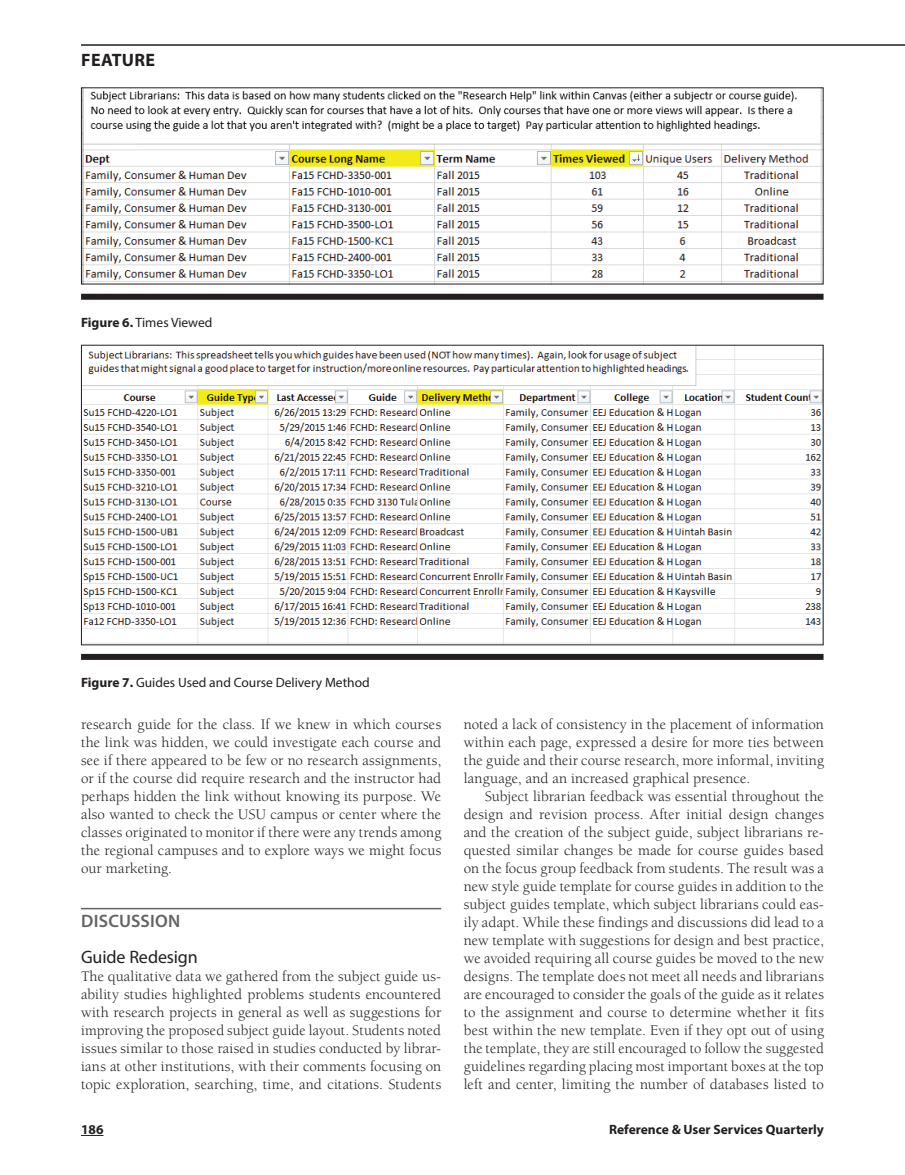
<style>
.page{position:relative;width:905px;height:1175px;background:#fff}
.page>*{position:absolute;margin:0;border:0;box-sizing:border-box;transform-origin:0 0}
.t1{font:18px "Myriad Pro";letter-spacing:-.005em;color:#231f20}
.t2{font:600 18px "Myriad Pro";letter-spacing:.015em;color:#636366}
.t3{font:700 18px "Myriad Pro";letter-spacing:.02em;color:#231f20}
.t4{font:15px/18px "Berkeley";letter-spacing:.01em;color:#231f20;text-align:justify}
.t5{font:13.5px "Myriad Pro";color:#231f20}
.t6{font:700 13.5px "Myriad Pro";color:#231f20}
.s1{font-weight:700}
</style>
<div class="page">
<svg style="left:81px;top:1135px;width:22px;height:1px"></svg>
<hr style="left:81px;top:44px;width:823px;height:2px;background:#231f20">
<hr style="left:81px;top:908px;width:360px;height:1px;background:#636366">
<img style="left:83px;top:347px;width:738px;height:296px">
<img style="left:83px;top:89px;width:738px;height:193px">
<div style="left:81px;top:294px;width:742px;height:6px;background:#231f20"></div>
<div style="left:81px;top:654px;width:742px;height:6px;background:#231f20"></div>
<p class="t3" style="left:81px;top:48px;width:75px">FEATURE</p>
<p class="t5" style="left:81px;top:314px;width:133px"><span class="s1">Figure 6.</span> Times Viewed</p>
<p class="t5" style="left:81px;top:674px;width:290px"><span class="s1">Figure 7.</span> Guides Used and Course Delivery Method</p>
<p class="t4" style="left:81px;top:716px;width:362px">research guide for the class. If we knew in which courses the link was hidden, we could investigate each course and see if there appeared to be few or no research assignments, or if the course did require research and the instructor had perhaps hidden the link without knowing its purpose. We also wanted to check the USU campus or center where the classes originated to monitor if there were any trends among the regional campuses and to explore ways we might focus our marketing.</p>
<p class="t2" style="left:81px;top:910px;width:101px">DISCUSSION</p>
<p class="t1" style="left:81px;top:946px;width:118px">Guide Redesign</p>
<p class="t4" style="left:81px;top:968px;width:362px">The qualitative data we gathered from the subject guide us&shy;ability studies highlighted problems students encountered with research projects in general as well as suggestions for improving the proposed subject guide layout. Students noted issues similar to those raised in studies conducted by librar&shy;ians at other institutions, with their comments focusing on topic exploration, searching, time, and citations. Students</p>
<p class="t4" style="left:464px;top:716px;width:362px">noted a lack of consistency in the placement of information within each page, expressed a desire for more ties between the guide and their course research, more informal, inviting language, and an increased graphical presence.</p>
<p class="t4" style="left:464px;top:788px;width:362px;text-indent:21px">Subject librarian feedback was essential throughout the design and revision process. After initial design changes and the creation of the subject guide, subject librarians re&shy;quested similar changes be made for course guides based on the focus group feedback from students. The result was a new style guide template for course guides in addition to the subject guides template, which subject librarians could eas&shy;ily adapt. While these findings and discussions did lead to a new template with suggestions for design and best practice, we avoided requiring all course guides be moved to the new designs. The template does not meet all needs and librarians are encouraged to consider the goals of the guide as it relates to the assignment and course to determine whether it fits best within the new template. Even if they opt out of using the template, they are still encouraged to follow the suggested guidelines regarding placing most important boxes at the top left and center, limiting the number of databases listed to</p>
<p class="t6" style="left:81px;top:1120px;width:24px">186</p>
<p class="t6" style="left:609px;top:1120px;width:216px">Reference &amp; User Services Quarterly</p>
</div>
